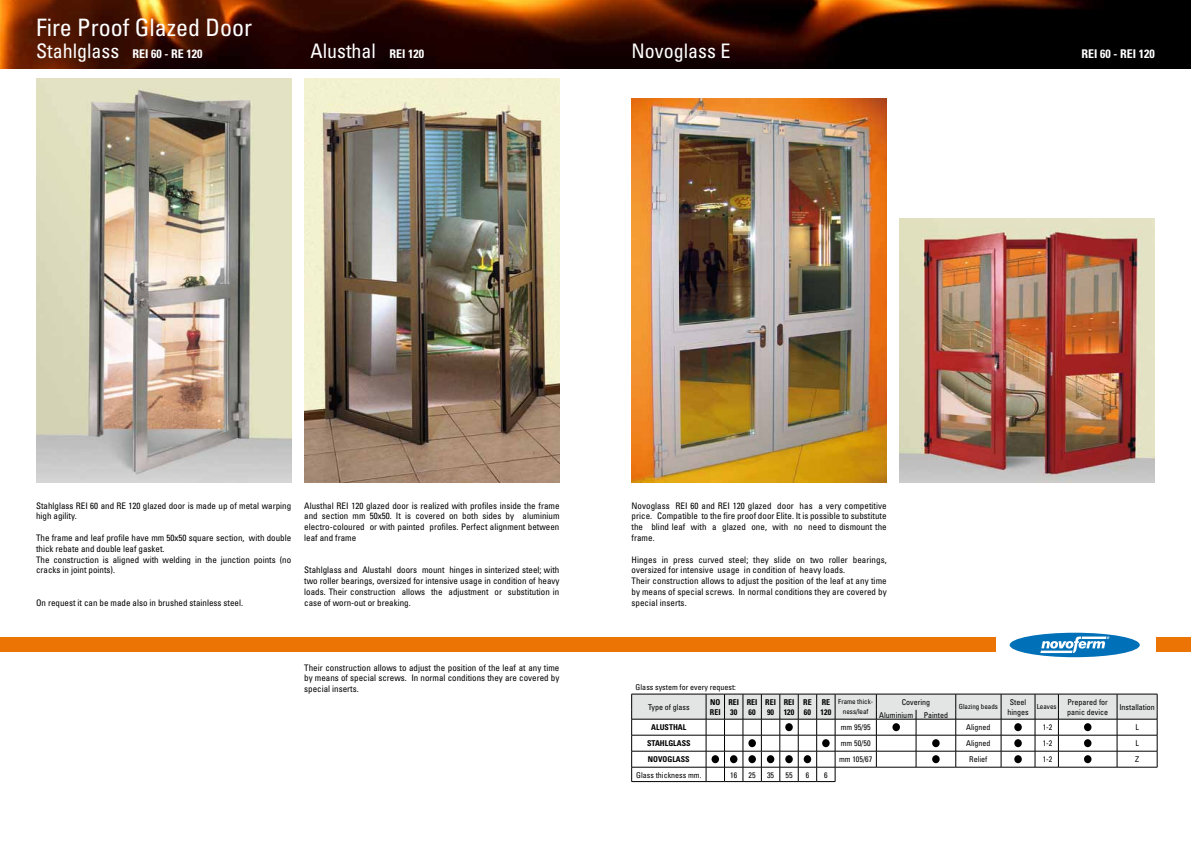
<style>
.page{position:relative;width:1191px;height:842px;background:#fff}
.page>*{position:absolute;margin:0;border:0;box-sizing:border-box;transform-origin:0 0}
.t1{font:condensed 24px "Univers";color:#fff}
.t2{font:condensed 20px "Univers";color:#fff}
.t3{font:700 condensed 12px "Univers";color:#fff}
.t4{font:condensed 9px/10.8px "Univers";color:#000;text-align:justify}
.t5{font:condensed 8px/10px "Univers";color:#000;text-align:center}
.t6{font:700 condensed 8px/10px "Univers";color:#000}
.t7{font:condensed 7px/10px "Univers";color:#000;text-align:center}
.s1{font-weight:400;font-size:20px}
.s2{font-weight:700;font-size:12px}
</style>
<div class="page">
<img style="left:304px;top:79px;width:255px;height:403px">
<img style="left:36px;top:79px;width:255px;height:403px">
<img style="left:0;top:0;width:1191px;height:69px">
<img style="left:899px;top:218px;width:256px;height:264px">
<div style="left:0;top:638px;width:995px;height:14px;background:#ec7405"></div>
<div style="left:1157px;top:638px;width:34px;height:14px;background:#ec7405"></div>
<div style="left:1009px;top:633px;width:130px;height:24px;background:#0070b8;border-radius:50%"></div>
<svg style="left:1040px;top:636px;width:69px;height:17px"></svg>
<img style="left:631px;top:98px;width:255px;height:384px">
<svg style="left:631px;top:694px;width:527px;height:88px"></svg>
<div style="left:785px;top:723px;width:7px;height:8px;background:#000;border-radius:50%"></div>
<div style="left:892px;top:723px;width:8px;height:8px;background:#000;border-radius:50%"></div>
<div style="left:1014px;top:723px;width:7px;height:8px;background:#000;border-radius:50%"></div>
<div style="left:1084px;top:723px;width:7px;height:8px;background:#000;border-radius:50%"></div>
<div style="left:748px;top:739px;width:8px;height:8px;background:#000;border-radius:50%"></div>
<div style="left:822px;top:739px;width:7px;height:8px;background:#000;border-radius:50%"></div>
<div style="left:932px;top:739px;width:7px;height:8px;background:#000;border-radius:50%"></div>
<div style="left:1014px;top:739px;width:7px;height:8px;background:#000;border-radius:50%"></div>
<div style="left:1084px;top:739px;width:7px;height:8px;background:#000;border-radius:50%"></div>
<div style="left:711px;top:755px;width:8px;height:8px;background:#000;border-radius:50%"></div>
<div style="left:730px;top:755px;width:7px;height:8px;background:#000;border-radius:50%"></div>
<div style="left:748px;top:755px;width:8px;height:8px;background:#000;border-radius:50%"></div>
<div style="left:767px;top:755px;width:7px;height:8px;background:#000;border-radius:50%"></div>
<div style="left:785px;top:755px;width:7px;height:8px;background:#000;border-radius:50%"></div>
<div style="left:803px;top:755px;width:8px;height:8px;background:#000;border-radius:50%"></div>
<div style="left:932px;top:755px;width:7px;height:8px;background:#000;border-radius:50%"></div>
<div style="left:1014px;top:755px;width:7px;height:8px;background:#000;border-radius:50%"></div>
<div style="left:1084px;top:755px;width:7px;height:8px;background:#000;border-radius:50%"></div>
<h1 class="t1" style="left:36px;top:12px;width:217px">Fire Proof Glazed Door</h1>
<h3 class="t3" style="left:36px;top:46px;width:168px"><span class="s1">Stahlglass</span> REI 60 - RE 120</h3>
<h2 class="t2" style="left:310px;top:38px;width:115px">Alusthal <span class="s2">REI 120</span></h2>
<h2 class="t2" style="left:631px;top:38px;width:98px">Novoglass E</h2>
<h3 class="t3" style="left:1081px;top:46px;width:75px">REI 60 - REI 120</h3>
<p class="t4" style="left:36px;top:500px;width:257px">Stahlglass REI 60 and RE 120 glazed door is made up of metal warping high agility.</p>
<p class="t4" style="left:36px;top:532px;width:257px;text-align:left">The frame and leaf profile have mm 50x50 square section, with double thick rebate and double leaf gasket.<br>The construction is aligned with welding in the junction points (no cracks in joint points).</p>
<p class="t4" style="left:36px;top:597px;width:208px">On request it can be made also in brushed stainless steel.</p>
<p class="t4" style="left:304px;top:500px;width:257px;text-indent:47px">120 glazed door is realized with profiles inside the frame and section mm 50x50. It is covered on both sides by aluminium electro-coloured or with painted profiles. Perfect alignment between leaf and frame</p>
<p class="t4" style="left:304px;top:565px;width:257px">Stahlglass and Alustahl doors mount hinges in sinterized steel; with two roller bearings, oversized for intensive usage in condition of heavy loads. Their construction allows the adjustment or substitution in case of worn-out or breaking.</p>
<p class="t4" style="left:304px;top:500px;width:37px">Alusthal REI</p>
<p class="t4" style="left:304px;top:662px;width:257px">Their construction allows to adjust the position of the leaf at any time by means of special screws. I n normal conditions they are covered by special inserts.</p>
<p class="t4" style="left:631px;top:500px;width:257px;text-indent:101px">120 glazed door has a very competitive price. Compatible to the fire proof door Elite. It is possible to substitute the blind leaf with a glazed one, with no need to dismount the frame.</p>
<p class="t4" style="left:631px;top:554px;width:257px;text-align:left">Hinges in press curved steel; they slide on two roller bearings, oversized for intensive usage in condition of heavy loads.<br>Their construction allows to adjust the position of the leaf at any time by means of special screws. I n normal conditions they are covered by special inserts.</p>
<p class="t4" style="left:631px;top:500px;width:49px">Novoglass REI</p>
<p class="t4" style="left:690px;top:500px;width:32px">60 and REI</p>
<p class="t5" style="left:635px;top:682px;width:102px">Glass system for every request:</p>
<p class="t5" style="left:648px;top:702px;width:43px">Type of glass</p>
<p class="t6" style="left:710px;top:697px;width:11px">NO<br>REI</p>
<p class="t6" style="left:728px;top:697px;width:10px">REI<br>30</p>
<p class="t6" style="left:747px;top:697px;width:10px">REI<br>60</p>
<p class="t6" style="left:765px;top:697px;width:10px">REI<br>90</p>
<p class="t6" style="left:783px;top:697px;width:12px">REI<br>120</p>
<p class="t6" style="left:803px;top:697px;width:9px">RE<br>60</p>
<p class="t6" style="left:820px;top:697px;width:12px">RE<br>120</p>
<p class="t7" style="left:838px;top:697px;width:36px">Frame thick&shy;ness/leaf</p>
<p class="t5" style="left:902px;top:697px;width:30px">Covering</p>
<p class="t5" style="left:879px;top:710px;width:35px">Aluminium</p>
<p class="t5" style="left:923px;top:710px;width:26px">Painted</p>
<p class="t7" style="left:958px;top:702px;width:41px">Glazing beads</p>
<p class="t5" style="left:1007px;top:697px;width:23px">Steel hinges</p>
<p class="t7" style="left:1036px;top:702px;width:21px">Leaves</p>
<p class="t5" style="left:1067px;top:697px;width:42px;text-align:left">Prepared for panic device</p>
<p class="t5" style="left:1119px;top:702px;width:37px">I nstallation</p>
<p class="t6" style="left:651px;top:722px;width:36px">ALUSTHAL</p>
<p class="t5" style="left:841px;top:722px;width:31px">mm 95/95</p>
<p class="t5" style="left:966px;top:722px;width:26px">Aligned</p>
<p class="t5" style="left:1042px;top:722px;width:11px">1-2</p>
<p class="t5" style="left:1135px;top:722px;width:4px">L</p>
<p class="t6" style="left:647px;top:738px;width:45px">STAHLGLASS</p>
<p class="t5" style="left:841px;top:738px;width:31px">mm 50/50</p>
<p class="t5" style="left:966px;top:738px;width:26px">Aligned</p>
<p class="t5" style="left:1042px;top:738px;width:11px">1-2</p>
<p class="t5" style="left:1135px;top:738px;width:4px">L</p>
<p class="t6" style="left:648px;top:754px;width:43px">NOVOGLASS</p>
<p class="t5" style="left:839px;top:754px;width:35px">mm 105/67</p>
<p class="t5" style="left:969px;top:754px;width:20px">Relief</p>
<p class="t5" style="left:1042px;top:754px;width:11px">1-2</p>
<p class="t5" style="left:1135px;top:754px;width:5px">Z</p>
<p class="t5" style="left:636px;top:770px;width:67px">Glass thickness mm.</p>
<p class="t5" style="left:730px;top:770px;width:9px">16</p>
<p class="t5" style="left:748px;top:770px;width:9px">25</p>
<p class="t5" style="left:767px;top:770px;width:9px">35</p>
<p class="t5" style="left:785px;top:770px;width:9px">55</p>
<p class="t5" style="left:805px;top:770px;width:5px">6</p>
<p class="t5" style="left:824px;top:770px;width:5px">6</p>
</div>
